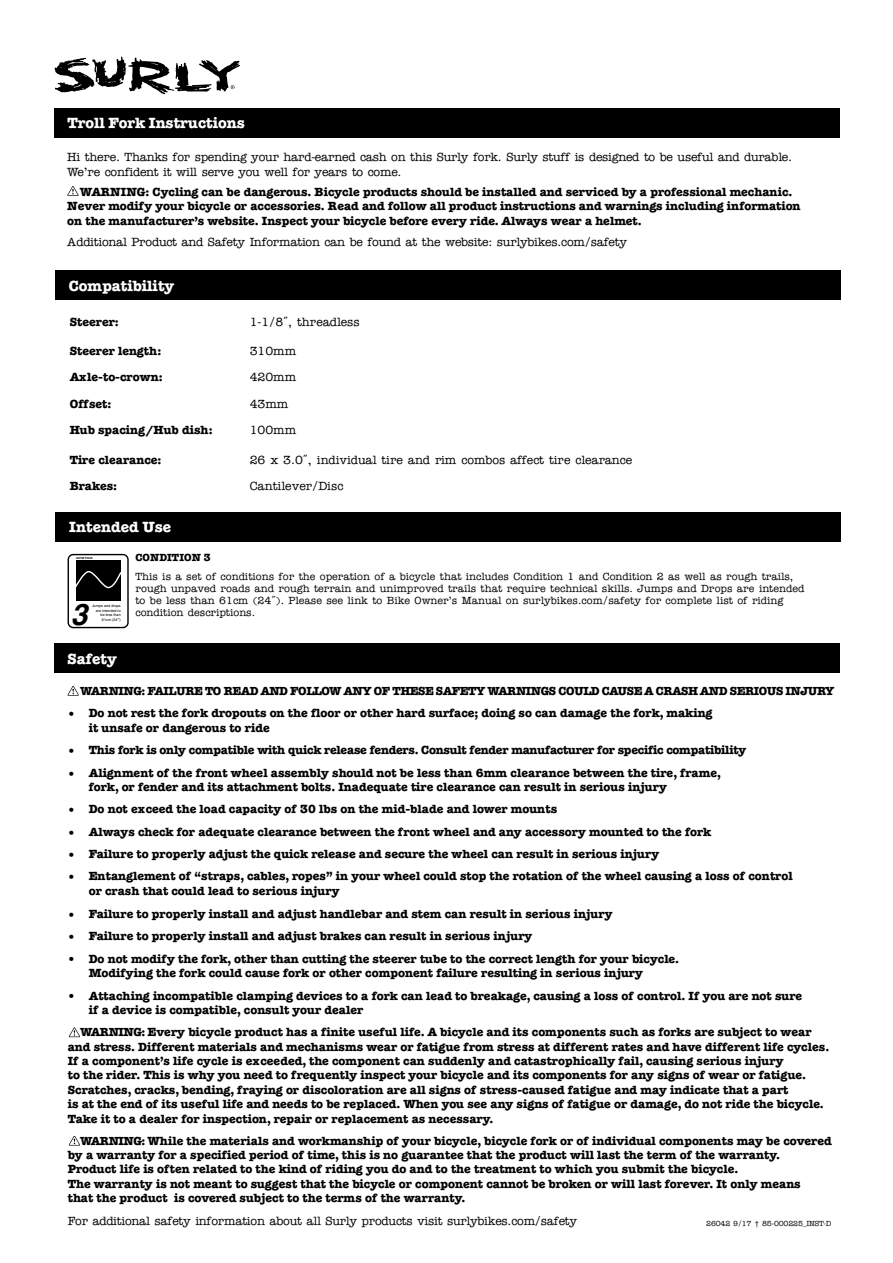
<style>
.page{position:relative;width:893px;height:1263px;background:#fff}
.page>*{position:absolute;margin:0;border:0;box-sizing:border-box;transform-origin:0 0}
.t1{font:italic 700 29.85px "Helvetica";color:#000}
.t2{font:15px "American Typewriter Bold A";color:#fff}
.t3{font:12px/14.4px "American Typewriter Bold A";color:#000}
.t4{font:500 12px/14.4px "American Typewriter";letter-spacing:-.02em;color:#000}
.t5{font:12px "American Typewriter Bold A";letter-spacing:-.02em;color:#000}
.t6{font:500 12px "American Typewriter";color:#000}
.t7{font:11.85px "American Typewriter Bold A";letter-spacing:-.04em;color:#000}
.t8{font:500 10.5px/12px "American Typewriter";color:#000}
.t9{font:10.5px "American Typewriter Bold A";color:#000}
.t10{font:500 7.5px "American Typewriter";letter-spacing:-.02em;color:#000}
.t11{font:3.75px/4.5px "Helvetica";color:#000;text-align:right}
.t12{font:700 2.85px "Helvetica";color:#000}
.s1{font-family:"American Typewriter";font-weight:500}
.s2{font-size:11.85px}
</style>
<div class="page">
<div style="left:54px;top:108px;width:785px;height:30px;background:#000"></div>
<svg style="left:67px;top:186px;width:12px;height:10px"></svg>
<div style="left:55px;top:270px;width:785px;height:30px;background:#000"></div>
<div style="left:56px;top:512px;width:785px;height:29px;background:#000"></div>
<svg style="left:68px;top:554px;width:61px;height:74px"></svg>
<svg style="left:68px;top:686px;width:11px;height:10px"></svg>
<svg style="left:69px;top:1028px;width:11px;height:9px"></svg>
<svg style="left:69px;top:1136px;width:11px;height:9px"></svg>
<div style="left:54px;top:643px;width:785px;height:30px;background:#000"></div>
<svg style="left:54px;top:57px;width:186px;height:37px"></svg>
<p class="t2" style="left:67px;top:115px;width:179px">Troll Fork Instructions</p>
<p class="t4" style="left:67px;top:150px;width:726px">Hi there. Thanks for spending your hard-earned cash on this Surly fork. Surly stuff is designed to be useful and durable.<br>We’re confident it will serve you well for years to come.</p>
<p class="t3" style="left:67px;top:184px;width:735px;text-indent:13px">WARNING: Cycling can be dangerous. Bicycle products should be installed and serviced by a professional mechanic.<br>Never modify your bicycle or accessories. Read and follow all product instructions and warnings including information on the manufacturer’s website. Inspect your bicycle before every ride. Always wear a helmet.</p>
<p class="t4" style="left:67px;top:235px;width:561px">Additional Product and Safety Information can be found at the website: surlybikes.com/safety</p>
<p class="t2" style="left:69px;top:277px;width:107px">Compatibility</p>
<p class="t3" style="left:70px;top:314px;width:51px">Steerer:</p>
<p class="t4" style="left:250px;top:315px;width:111px">1-1/8˝, threadless</p>
<p class="t3" style="left:70px;top:344px;width:93px">Steerer length:</p>
<p class="t4" style="left:250px;top:344px;width:48px">310mm</p>
<p class="t3" style="left:70px;top:370px;width:95px">Axle-to-crown:</p>
<p class="t4" style="left:250px;top:370px;width:48px">420mm</p>
<p class="t3" style="left:70px;top:397px;width:43px">Offset:</p>
<p class="t4" style="left:250px;top:397px;width:40px">43mm</p>
<p class="t3" style="left:70px;top:423px;width:144px">Hub spacing/Hub dish:</p>
<p class="t4" style="left:250px;top:423px;width:48px">100mm</p>
<p class="t3" style="left:70px;top:452px;width:93px">Tire clearance:</p>
<p class="t4" style="left:250px;top:453px;width:384px">26 x 3.0˝, individual tire and rim combos affect tire clearance</p>
<p class="t3" style="left:70px;top:479px;width:49px">Brakes:</p>
<p class="t6" style="left:250px;top:479px;width:95px">Cantilever/Disc</p>
<p class="t2" style="left:69px;top:518px;width:104px">Intended Use</p>
<p class="t12" style="left:76px;top:556px;width:18px">ASTM F2043</p>
<p class="t9" style="left:135px;top:551px;width:77px">CONDITION 3</p>
<p class="t8" style="left:135px;top:570px;width:670px">This is a set of conditions for the operation of a bicycle that includes Condition 1 and Condition 2 as well as rough trails, rough unpaved roads and rough terrain and unimproved trails that require technical skills. Jumps and Drops are intended to be less than 61cm (24˝). Please see link to Bike Owner’s Manual on surlybikes.com/safety for complete list of riding condition descriptions.</p>
<h1 class="t1" style="left:71px;top:590px;width:18px">3</h1>
<p class="t11" style="left:92px;top:604px;width:30px">Jumps and drops are intended to be less than<br>61cm (24″)</p>
<p class="t2" style="left:67px;top:650px;width:51px">Safety</p>
<p class="t7" style="left:80px;top:684px;width:756px">WARNING: FAILURE TO READ AND FOLLOW ANY OF THESE SAFETY WARNINGS COULD CAUSE A CRASH AND SERIOUS INJURY</p>
<p class="t3" style="left:89px;top:706px;width:625px;text-indent:-21px">• Do not rest the fork dropouts on the floor or other hard surface; doing so can damage the fork, making it unsafe or dangerous to ride</p>
<p class="t5" style="left:68px;top:743px;width:680px">• This fork is only compatible with quick release fenders. Consult fender manufacturer for specific compatibility</p>
<p class="t3" style="left:89px;top:765px;width:634px;text-indent:-21px">• Alignment of the front wheel assembly should not be less than 6mm clearance between the tire, frame, fork, or fender and its attachment bolts. Inadequate tire clearance can result in serious injury</p>
<p class="t3" style="left:68px;top:802px;width:491px">• Do not exceed the load capacity of 30 lbs on the mid-blade and lower mounts</p>
<p class="t3" style="left:68px;top:824px;width:645px">• Always check for adequate clearance between the front wheel and any accessory mounted to the fork</p>
<p class="t3" style="left:68px;top:847px;width:593px">• Failure to properly adjust the quick release and secure the wheel can result in serious injury</p>
<p class="t3" style="left:89px;top:868px;width:705px;line-height:15px;text-indent:-21px">• Entanglement of “straps, cables, ropes” in your wheel could stop the rotation of the wheel causing a loss of control or crash that could lead to serious injury</p>
<p class="t3" style="left:68px;top:906px;width:546px">• Failure to properly install and adjust handlebar and stem can result in serious injury</p>
<p class="t3" style="left:68px;top:929px;width:466px">• Failure to properly install and adjust brakes can result in serious injury</p>
<p class="t3" style="left:89px;top:951px;width:592px;text-indent:-21px"><span class="s1">•</span> Do not modify the fork, other than cutting the steerer tube to the correct length for your bicycle.<br>Modifying the fork could cause fork or other component failure resulting in serious injury</p>
<p class="t3" style="left:89px;top:988px;width:715px;text-indent:-21px"><span class="s1">•</span> Attaching incompatible clamping devices to a fork can lead to breakage, causing a loss of control. If you are not sure if a device is compatible, consult your dealer</p>
<p class="t3" style="left:68px;top:1025px;width:763px;text-indent:12px"><span class="s2">WARNING:</span> Every bicycle product has a finite useful life. A bicycle and its components such as forks are subject to wear and stress. Different materials and mechanisms wear or fatigue from stress at different rates and have different life cycles.<br>If a component’s life cycle is exceeded, the component can suddenly and catastrophically fail, causing serious injury<br>to the rider. This is why you need to frequently inspect your bicycle and its components for any signs of wear or fatigue.<br>Scratches, cracks, bending, fraying or discoloration are all signs of stress-caused fatigue and may indicate that a part<br>is at the end of its useful life and needs to be replaced. When you see any signs of fatigue or damage, do not ride the bicycle.<br>Take it to a dealer for inspection, repair or replacement as necessary.</p>
<p class="t3" style="left:68px;top:1133px;width:765px;text-indent:12px"><span class="s2">WARNING:</span> While the materials and workmanship of your bicycle, bicycle fork or of individual components may be covered by a warranty for a specified period of time, this is no guarantee that the product will last the term of the warranty.<br>Product life is often related to the kind of riding you do and to the treatment to which you submit the bicycle.<br>The warranty is not meant to suggest that the bicycle or component cannot be broken or will last forever. It only means<br>that the product is covered subject to the terms of the warranty.</p>
<p class="t4" style="left:68px;top:1214px;width:511px">For additional safety information about all Surly products visit surlybikes.com/safety</p>
<p class="t10" style="left:706px;top:1219px;width:127px">26042 9/17 † 85-000225_INST-D</p>
</div>
